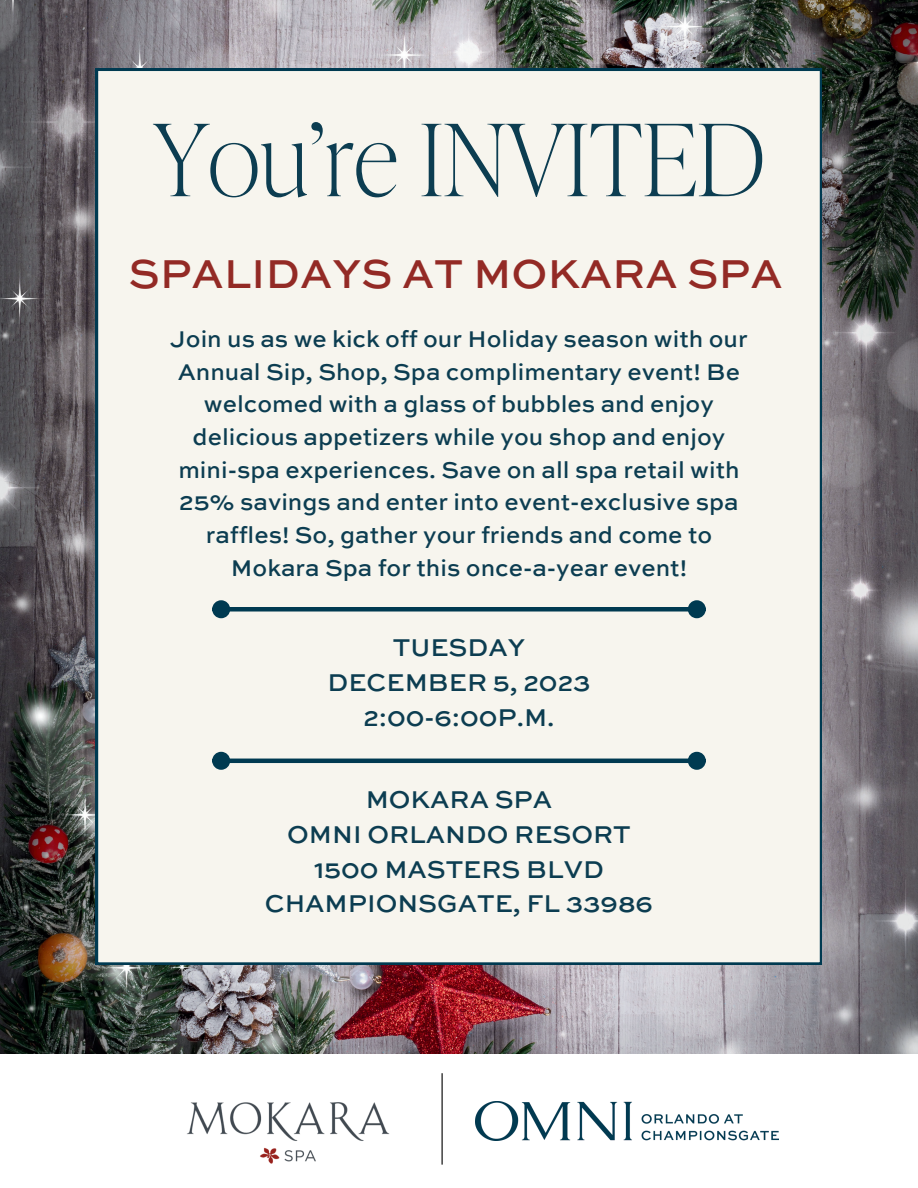
<style>
.page{position:relative;width:918px;height:1188px;background:#fff}
.page>*{position:absolute;margin:0;border:0;box-sizing:border-box;transform-origin:0 0}
.t1{font:99.45px "To ANCJ5 VTW4 stw D0 Pd CQ1 Qy SFR jk 9 qd Ohkwy U7 F";color:#0c3d51}
.t2{font:500 42.6px "Sweet Sans Pro";color:#932a25}
.t3{font:500 25.65px/34.8px "Sweet Sans Pro";color:#0c3d51;text-align:center}
.t4{font:500 24px/32.7px "Sweet Sans Pro";color:#0c3d51;text-align:center}
</style>
<div class="page">
<img style="left:0;top:0;width:918px;height:1053px">
<div style="left:96px;top:69px;width:726px;height:895px;background:#f7f5ee"></div>
<div style="left:229px;top:607px;width:460px;height:5px;background:#003a51"></div>
<div style="left:214px;top:603px;width:14px;height:13px;background:#003a51;border-radius:50%"></div>
<div style="left:212px;top:600px;width:18px;height:18px;border:5px solid #003a51;border-radius:50%"></div>
<div style="left:690px;top:603px;width:14px;height:13px;background:#003a51;border-radius:50%"></div>
<div style="left:688px;top:600px;width:18px;height:18px;border:5px solid #003a51;border-radius:50%"></div>
<img style="left:140px;top:1017px;width:299px;height:147px">
<hr style="left:442px;top:1073px;width:1px;height:92px;background:#000">
<img style="left:475px;top:1101px;width:303px;height:40px">
<hr style="left:229px;top:759px;width:460px;height:4px;background:#003a51">
<div style="left:214px;top:754px;width:14px;height:14px;background:#003a51;border-radius:50%"></div>
<div style="left:212px;top:752px;width:18px;height:18px;border:5px solid #003a51;border-radius:50%"></div>
<div style="left:690px;top:754px;width:14px;height:14px;background:#003a51;border-radius:50%"></div>
<div style="left:688px;top:752px;width:18px;height:18px;border:5px solid #003a51;border-radius:50%"></div>
<h1 class="t1" style="left:153px;top:89px;width:614px">You’re INVITED</h1>
<h2 class="t2" style="left:128px;top:242px;width:656px">SPALIDAYS AT MOKARA SPA</h2>
<p class="t4" style="left:170px;top:322px;width:579px">Join us as we kick off our Holiday season with our Annual Sip, Shop, Spa complimentary event! Be welcomed with a glass of bubbles and enjoy delicious appetizers while you shop and enjoy mini-spa experiences. Save on all spa retail with 25% savings and enter into event-exclusive spa raffles! So, gather your friends and come to Mokara Spa for this once-a-year event!</p>
<p class="t3" style="left:327px;top:629px;width:264px">TUESDAY<br>DECEMBER 5, 2023<br>2:00-6:00P.M.</p>
<p class="t3" style="left:265px;top:781px;width:390px">MOKARA SPA<br>OMNI ORLANDO RESORT<br>1500 MASTERS BLVD<br>CHAMPIONSGATE, FL 33986</p>
</div>
